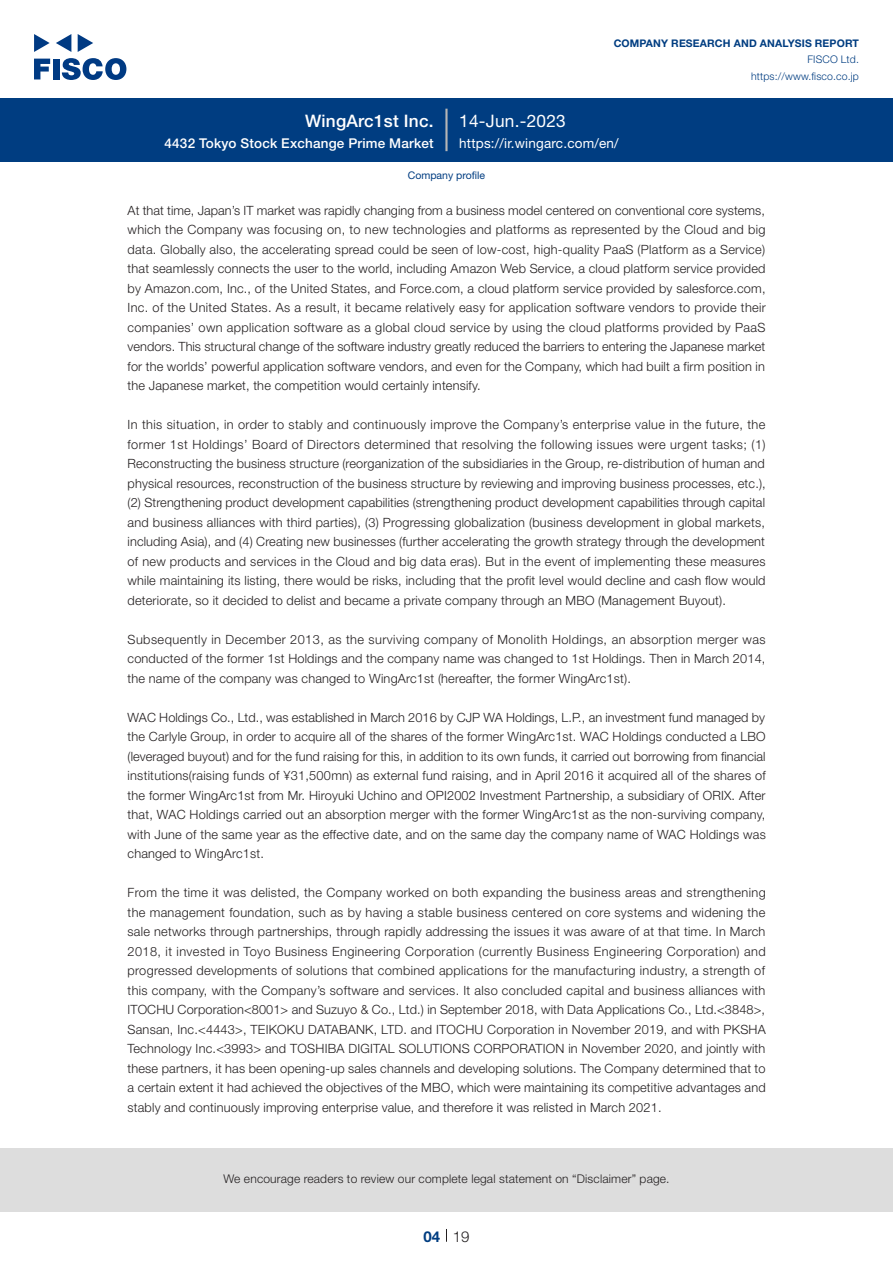
<style>
.page{position:relative;width:893px;height:1263px;background:#fff}
.page>*{position:absolute;margin:0;border:0;box-sizing:border-box;transform-origin:0 0}
.t1{font:500 17.25px "Helvetica Neue LT Std";letter-spacing:.015em;color:#fff}
.t2{font:17.25px "Helvetica Neue LT Std";letter-spacing:.015em;color:#fff}
.t3{font:300 15px "Helvetica Neue LT Std";color:#231f20}
.t4{font:700 15px "Helvetica Neue LT Std";color:#003d81}
.t5{font:500 13.5px "Helvetica Neue LT Std";letter-spacing:.015em;color:#fff}
.t6{font:13.5px "Helvetica Neue LT Std";letter-spacing:.015em;color:#fff}
.t7{font:300 12.75px/19.5px "Helvetica Neue LT Std";letter-spacing:.015em;color:#231f20;text-align:justify}
.t8{font:300 12px "Helvetica Neue LT Std";letter-spacing:.015em;color:#231f20}
.t9{font:700 10.5px "Helvetica Neue LT Std";letter-spacing:.015em;color:#003d81}
.t10{font:300 10.5px/16.5px "Helvetica Neue LT Std";letter-spacing:.015em;color:#003d81;text-align:right}
.t11{font:10.5px "Helvetica Neue LT Std";color:#003d81}
</style>
<div class="page">
<div style="left:0;top:1148px;width:893px;height:64px;background:#ddd"></div>
<svg style="left:34px;top:59px;width:16px;height:20px"></svg>
<div style="left:53px;top:59px;width:6px;height:20px;background:#003a83"></div>
<svg style="left:62px;top:58px;width:64px;height:22px"></svg>
<svg style="left:34px;top:34px;width:16px;height:18px"></svg>
<svg style="left:78px;top:34px;width:15px;height:18px"></svg>
<svg style="left:56px;top:34px;width:15px;height:18px"></svg>
<div style="left:0;top:98px;width:893px;height:64px;background:#003d81"></div>
<hr style="left:445px;top:109px;width:3px;height:42px;background:#b5b5b6">
<svg style="left:446px;top:1229px;width:1px;height:13px"></svg>
<h1 class="t1" style="left:305px;top:110px;width:130px">WingArc1st Inc.</h1>
<p class="t5" style="left:165px;top:135px;width:271px">4432 Tokyo Stock Exchange Prime Market</p>
<h1 class="t2" style="left:459px;top:110px;width:108px">14-Jun.-2023</h1>
<p class="t9" style="left:614px;top:37px;width:247px">COMPANY RESEARCH AND ANALYSIS REPORT</p>
<p class="t10" style="left:751px;top:51px;width:109px">FISCO Ltd. https://www.fisco.co j p.</p>
<p class="t6" style="left:459px;top:135px;width:161px">https:// .i r wingarc.com/en/</p>
<p class="t11" style="left:408px;top:169px;width:79px">Company profile</p>
<p class="t7" style="left:128px;top:200px;width:640px">At that time, Japan I Ts’ market was rapidly changing from a business model centered on conventional core systems, which the Company was focusing on, to new technologies and platforms as represented by the Cloud and big data. Globally also, the accelerating spread could be seen of low-cost, high-quality PaaS (Platform as a Service( that seamlessly connects the user to the world, including Amazon Web Service a, cloud platform service provided by Amazon.com, Inc., of the United States, and Force.com a, cloud platform service provided by salesforce.com, Inc. of the United States. As a result it, became relatively easy for application software vendors to provide their companies’ own application software as a global cloud service by using the cloud platforms provided by PaaS vendors. This structural change of the software industry greatly reduced the barriers to entering the Japanese market for the worlds’ powerful application software vendors, and even for the Company, which had built a firm position in the Japanese market, the competition would certainly intensify.</p>
<p class="t7" style="left:128px;top:415px;width:640px">In this situation in, order to stably and continuously improve the Company s’ enterprise value in the future, the former 1st Holdings’ Board of Directors determined that resolving the following issues were urgent tasks (1); Reconstructing the business structure (reorganization of the subsidiaries in the Group re, -distribution of human and physical resources, reconstruction of the business structure by reviewing and improving business processes, etc ,(.<br>2( ) Strengthening product development capabilities (strengthening product development capabilities through capital and business alliances with third parties 3(,) ) Progressing globalization (business development in global markets, including Asia ,) and 4( ) Creating new businesses (further accelerating the growth strategy through the development of new products and services in the Cloud and big data eras .) But in the event of implementing these measures while maintaining its listing, there would be risks, including that the profit level would decline and cash flow would deteriorate, so it decided to delist and became a private company through an MBO (Management Buyout .(</p>
<p class="t7" style="left:128px;top:629px;width:640px">Subsequently in December 2013, as the surviving company of Monolith Holdings, an absorption merger was conducted of the former 1st Holdings and the company name was changed to 1st Holdings. Then in March 2014, the name of the company was changed to WingArc1st (hereafter, the former WingArc1st .(</p>
<p class="t7" style="left:128px;top:707px;width:640px">WAC Holdings Co., Ltd., was established in March 2016 by CJP WA Holdings P.L, ., an investment fund managed by the Carlyle Group in, order to acquire all of the shares of the former WingArc1st. WAC Holdings conducted a LBO (leveraged buyout) and for the fund raising for this in, addition to its own funds it, carried out borrowing from financial institutions(raising funds of ¥31,500mn) as external fund raising, and in April 2016 it acquired all of the shares of the former WingArc1st from Mr. Hiroyuki Uchino and OPI2002 Investment Partnership a, subsidiary of ORIX. After that, WAC Holdings carried out an absorption merger with the former WingArc1st as the non-surviving company, with June of the same year as the effective date, and on the same day the company name of WAC Holdings was changed to WingArc1st.</p>
<p class="t7" style="left:128px;top:883px;width:640px">From the time it was delisted, the Company worked on both expanding the business areas and strengthening the management foundation, such as by having a stable business centered on core systems and widening the sale networks through partnerships, through rapidly addressing the issues it was aware of at that time In. March 2018, it invested in Toyo Business Engineering Corporation (currently Business Engineering Corporation) and progressed developments of solutions that combined applications for the manufacturing industry a, strength of this company, with the Company s’ software and services It. also concluded capital and business alliances with ITOCHU Corporation&lt;8001&gt; and Suzuyo &amp; Co., Ltd ) . in September 2018, with Data Applications Co., Ltd &gt;. 3848&lt;, Sansan, Inc &lt;. 4443&gt;, TEIKOKU DATABANK, LTD. and ITOCHU Corporation in November 2019, and with PKSHA Technology Inc &lt;. 3993&gt; and TOSHIBA DIGITAL SOLUTIONS CORPORATION in November 2020, and jointly with these partners it, has been opening-up sales channels and developing solutions. The Company determined that to a certain extent it had achieved the objectives of the MBO, which were maintaining its competitive advantages and stably and continuously improving enterprise value, and therefore it was relisted in March 2021.</p>
<p class="t8" style="left:223px;top:1171px;width:448px">We encourage readers to review our complete legal statement on “Disclaimer” page.</p>
<p class="t4" style="left:423px;top:1227px;width:18px">04</p>
<p class="t3" style="left:453px;top:1227px;width:18px">19</p>
</div>
